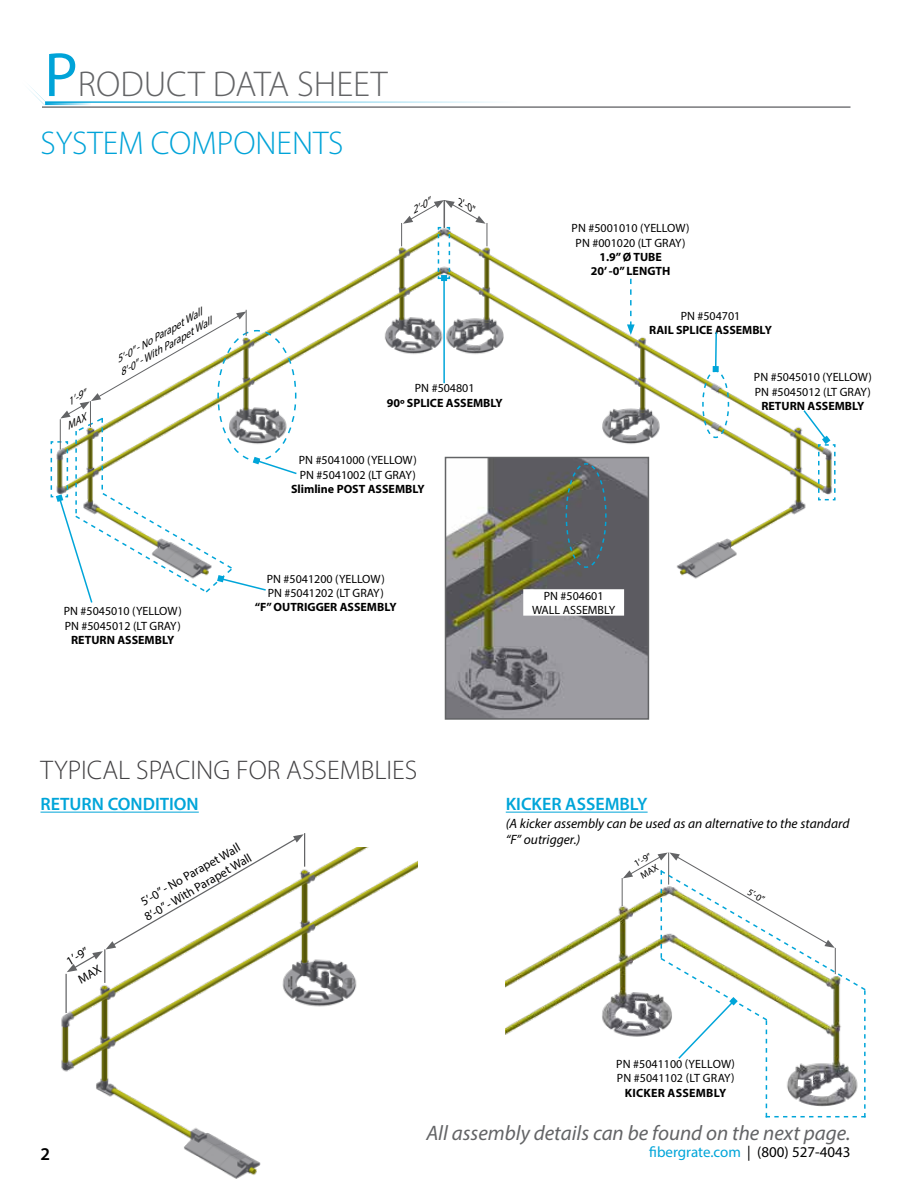
<style>
.page{position:relative;width:918px;height:1188px;background:#fff}
.page>*{position:absolute;margin:0;border:0;box-sizing:border-box;transform-origin:0 0}
.t1{font:300 36px "Myriad Pro";color:#636466}
.t2{font:300 33px "Myriad Pro";color:#00a3d8}
.t3{font:300 27px "Myriad Pro";color:#414042}
.t4{font:italic 21px "Myriad Pro";color:#636466}
.t5{font:600 18px "Myriad Pro";color:#00a5d9}
.t6{font:600 18px "Myriad Pro";color:#000}
.t7{font:15px "Myriad Pro";color:#00a5d9}
.t8{font:italic 13.5px/16.2px "Myriad Pro";color:#000}
.t9{font:12.45px/14.9px "Myriad Pro";color:#000;text-align:center}
.t10{font:12px/14.4px "Myriad Pro";color:#000}
.t11{font:700 12px/14.4px "Myriad Pro";color:#000;text-align:center}
.t12{font:700 12px "Myriad Pro";letter-spacing:.02em;color:#000}
.t13{font:italic 10.65px/12.8px "Myriad Pro";color:#000;text-align:center}
.t14{font:9.6px/13.2px "Myriad Pro";color:#000}
.s1{font-weight:400;font-size:63px;color:#00a3d8}
.s2{color:#000}
</style>
<div class="page">
<hr style="left:42px;top:106px;width:808px;height:2px;background:#77787b">
<svg style="left:30px;top:86px;width:19px;height:21px"></svg>
<hr style="left:45px;top:101px;width:472px;height:2px;background:#00a3d8">
<hr style="left:45px;top:102px;width:46px;height:3px;background:#00a3d8">
<hr style="left:40px;top:812px;width:159px;height:1px;background:#00a5d9">
<img style="left:61px;top:848px;width:357px;height:331px">
<hr style="left:506px;top:812px;width:142px;height:1px;background:#00a5d9">
<img style="left:245px;top:223px;width:561px;height:390px">
<img style="left:448px;top:460px;width:198px;height:257px">
<div style="left:445px;top:457px;width:204px;height:263px;border:2px solid #636466"></div>
<svg style="left:565px;top:462px;width:42px;height:107px;background:#5d6363"></svg>
<div style="left:524px;top:590px;width:99px;height:25px;background:#fff"></div>
<div style="left:523px;top:589px;width:101px;height:27px;border:2px solid #fff"></div>
<svg style="left:627px;top:279px;width:8px;height:56px"></svg>
<svg style="left:802px;top:409px;width:34px;height:92px"></svg>
<hr style="left:443px;top:278px;width:2px;height:105px;background:#00a5d9">
<svg style="left:701px;top:331px;width:29px;height:108px"></svg>
<svg style="left:401px;top:200px;width:86px;height:81px"></svg>
<svg style="left:50px;top:310px;width:248px;height:294px"></svg>
<img style="left:506px;top:883px;width:116px;height:152px">
<svg style="left:622px;top:853px;width:244px;height:264px"></svg>
<hr style="left:104px;top:949px;width:1px;height:34px;background:#636466">
<hr style="left:304px;top:833px;width:1px;height:34px;background:#636466">
<hr style="left:66px;top:974px;width:1px;height:39px;background:#636466">
<svg style="left:67px;top:834px;width:237px;height:138px"></svg>
<h1 class="t1" style="left:44px;top:62px;width:345px"><span class="s1">P</span>RODUCT DATA SHEET</h1>
<h2 class="t2" style="left:40px;top:124px;width:305px">SYSTEM COMPONENTS</h2>
<p class="t13" style="left:51px;top:400px;width:34px;line-height:20.5px;text-align:left;text-indent:13px;rotate:-30deg">1’-9”<br>MAX</p>
<p class="t13" style="left:110px;top:356px;width:106px;rotate:-30deg">5’-0” - No Parapet Wall<br>8’-0” - With Parapet Wall</p>
<p class="t13" style="left:409px;top:206px;width:22px;rotate:-30deg">2’-0”</p>
<p class="t13" style="left:463px;top:196px;width:22px;rotate:30deg">2’-0”</p>
<p class="t10" style="left:415px;top:381px;width:61px">PN #504801</p>
<p class="t11" style="left:387px;top:395px;width:118px">90º SPLICE ASSEMBLY</p>
<p class="t10" style="left:299px;top:453px;width:119px">PN #5041000 (YELLOW)<br>PN #5041002 (LT GRAY)</p>
<p class="t11" style="left:291px;top:482px;width:135px">Slimline POST ASSEMBLY</p>
<p class="t10" style="left:572px;top:221px;width:119px;text-align:center">PN #5001010 (YELLOW)<br>PN #001020 (LT GRAY)</p>
<p class="t11" style="left:591px;top:249px;width:81px">1.9” Ø TUBE<br>20’ -0” LENGTH</p>
<p class="t10" style="left:681px;top:308px;width:61px">PN #504701</p>
<p class="t11" style="left:649px;top:322px;width:124px">RAIL SPLICE ASSEMBLY</p>
<p class="t10" style="left:754px;top:370px;width:119px">PN #5045010 (YELLOW)<br>PN #5045012 (LT GRAY)</p>
<p class="t11" style="left:761px;top:398px;width:105px">RETURN ASSEMBLY</p>
<p class="t10" style="left:64px;top:604px;width:119px">PN #5045010 (YELLOW)<br>PN #5045012 (LT GRAY)</p>
<p class="t11" style="left:71px;top:633px;width:105px">RETURN ASSEMBLY</p>
<p class="t10" style="left:267px;top:571px;width:119px">PN #5041200 (YELLOW)<br>PN #5041202 (LT GRAY)</p>
<p class="t11" style="left:255px;top:600px;width:143px">“F” OUTRIGGER ASSEMBLY</p>
<p class="t10" style="left:532px;top:588px;width:85px;text-align:center">PN #504601<br>WALL ASSEMBLY</p>
<h3 class="t3" style="left:40px;top:754px;width:378px">TYPICAL SPACING FOR ASSEMBLIES</h3>
<h3 class="t5" style="left:40px;top:793px;width:160px">RETURN CONDITION</h3>
<h3 class="t5" style="left:506px;top:793px;width:143px">KICKER ASSEMBLY</h3>
<p class="t9" style="left:62px;top:953px;width:27px;line-height:21.5px;text-align:left;rotate:-30deg">1’-9”<br>MAX</p>
<p class="t9" style="left:134px;top:898px;width:123px;rotate:-30deg">5’-0” - No Parapet Wall<br>8’-0” - With Parapet Wall</p>
<p class="t8" style="left:506px;top:815px;width:345px">(A kicker assembly can be used as an alternative to the standard “F” outrigger.)</p>
<p class="t14" style="left:631px;top:859px;width:20px;rotate:-30deg">1’-9”<br>MAX</p>
<p class="t14" style="left:752px;top:885px;width:20px;rotate:30deg">5’-0”</p>
<p class="t10" style="left:616px;top:1056px;width:120px">PN #5041100 (YELLOW)<br>PN #5041102 (LT GRAY)</p>
<p class="t12" style="left:625px;top:1085px;width:103px">KICKER ASSEMBLY</p>
<h3 class="t4" style="left:426px;top:1120px;width:426px">All assembly details can be found on the next page.</h3>
<h3 class="t6" style="left:40px;top:1142px;width:11px">2</h3>
<p class="t7" style="left:649px;top:1143px;width:203px">fibergrate.com <span class="s2">| (800) 527-4043</span></p>
</div>
